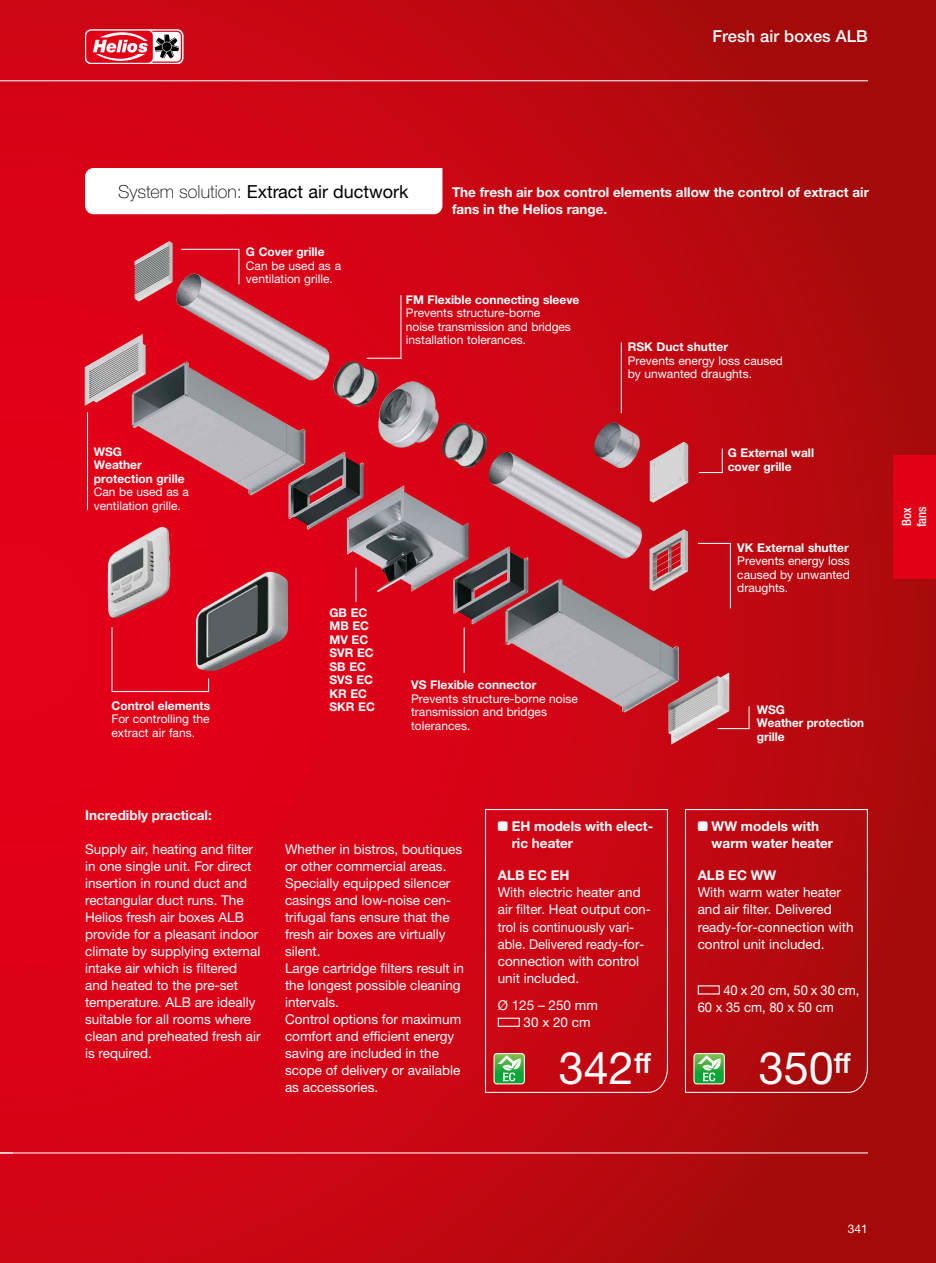
<style>
.page{position:relative;width:936px;height:1263px;background:#fff}
.page>*{position:absolute;margin:0;border:0;box-sizing:border-box;transform-origin:0 0}
.t1{font:45px "Helvetica Neue LTW1 G";color:#fff}
.t2{font:18px "Helvetica Neue LTW1 G";color:#000}
.t3{font:500 16.5px "Helvetica Neue LTW1 G";color:#fff}
.t4{font:13.5px/17px "Helvetica Neue LTW1 G";color:#fff}
.t5{font:700 13.5px/17px "Helvetica Neue LTW1 G";color:#fff}
.t6{font:13.5px/17px "Helvetica Neue LTW1 G";color:#fff;scale:.96 1}
.t7{font:500 condensed 12.75px/15px "Helvetica Neue LTW1 G";color:#fff}
.t8{font:12px/13.5px "Helvetica Neue LTW1 G";color:#fff}
.t9{font:700 12px/13.5px "Helvetica Neue LTW1 G";color:#fff}
.s1{font-weight:100}
.s2{font-family:"Helios";font-weight:400}
</style>
<div class="page">
<img style="left:0;top:0;width:935px;height:1263px">
<img style="left:108px;top:527px;width:62px;height:91px">
<img style="left:196px;top:572px;width:92px;height:100px">
<img style="left:649px;top:442px;width:39px;height:61px">
<img style="left:649px;top:529px;width:39px;height:62px">
<img style="left:484px;top:452px;width:162px;height:111px">
<img style="left:592px;top:422px;width:49px;height:48px">
<img style="left:442px;top:423px;width:46px;height:47px">
<img style="left:375px;top:381px;width:67px;height:70px">
<img style="left:668px;top:673px;width:61px;height:71px">
<img style="left:505px;top:579px;width:174px;height:134px">
<img style="left:453px;top:547px;width:75px;height:77px">
<img style="left:347px;top:485px;width:121px;height:107px">
<img style="left:288px;top:452px;width:75px;height:78px">
<img style="left:132px;top:362px;width:173px;height:134px">
<img style="left:85px;top:334px;width:61px;height:72px">
<img style="left:333px;top:361px;width:46px;height:47px">
<img style="left:172px;top:274px;width:162px;height:111px">
<img style="left:134px;top:241px;width:39px;height:61px">
<hr style="left:87px;top:412px;width:1px;height:98px;background:#fff">
<hr style="left:400px;top:295px;width:1px;height:64px;background:#fff">
<hr style="left:729px;top:543px;width:1px;height:65px;background:#fff">
<hr style="left:620px;top:343px;width:1px;height:70px;background:#fff">
<hr style="left:698px;top:543px;width:31px;height:1px;background:#fff">
<hr style="left:463px;top:628px;width:1px;height:45px;background:#fff">
<hr style="left:355px;top:568px;width:1px;height:34px;background:#fff">
<hr style="left:112px;top:691px;width:96px;height:1px;background:#fff">
<svg style="left:208px;top:678px;width:1px;height:14px"></svg>
<hr style="left:111px;top:627px;width:1px;height:65px;background:#fff">
<hr style="left:366px;top:358px;width:35px;height:1px;background:#fff">
<hr style="left:181px;top:249px;width:57px;height:1px;background:#fff">
<hr style="left:238px;top:249px;width:1px;height:35px;background:#fff">
<svg style="left:698px;top:449px;width:24px;height:24px"></svg>
<svg style="left:748px;top:706px;width:1px;height:22px"></svg>
<hr style="left:717px;top:728px;width:32px;height:1px;background:#fff">
<svg style="left:484px;top:808px;width:184px;height:285px;background:#c90815"></svg>
<div style="left:497px;top:1018px;width:23px;height:9px;border:1px solid #fff"></div>
<svg style="left:684px;top:808px;width:184px;height:285px;background:#b50b11"></svg>
<svg style="left:85px;top:168px;width:357px;height:46px"></svg>
<hr style="left:0;top:1152px;width:867px;height:1px;background:#fff">
<hr style="left:0;top:80px;width:867px;height:1px;background:#fff">
<svg style="left:85px;top:30px;width:98px;height:34px"></svg>
<svg style="left:0;top:1152px;width:13px;height:1px"></svg>
<div style="left:893px;top:455px;width:42px;height:123px;background:#e20017"></div>
<div style="left:493px;top:1053px;width:32px;height:31px;border:1px solid #fff;border-radius:3px"></div>
<svg style="left:494px;top:1053px;width:30px;height:31px"></svg>
<div style="left:693px;top:1053px;width:31px;height:31px;border:1px solid #fff;border-radius:3px"></div>
<svg style="left:694px;top:1053px;width:30px;height:31px"></svg>
<p class="t3" style="left:712px;top:26px;width:157px">Fresh air boxes ALB</p>
<h2 class="t2" style="left:118px;top:180px;width:291px"><span class="s1">System solution:</span> Extract air ductwork</h2>
<p class="t9" style="left:246px;top:245px;width:80px">G Cover grille</p>
<p class="t8" style="left:246px;top:258px;width:97px">Can be used as a ventilation grille.</p>
<p class="t5" style="left:452px;top:184px;width:418px">The fresh air box control elements allow the control of extract air fans in the Helios range.</p>
<p class="t9" style="left:406px;top:293px;width:175px">FM Flexible connecting sleeve</p>
<p class="t8" style="left:406px;top:306px;width:166px">Prevents structure-borne noise transmission and bridges installation tolerances.</p>
<p class="t9" style="left:94px;top:445px;width:92px">WSG<br>Weather protection grille</p>
<p class="t8" style="left:94px;top:485px;width:97px">Can be used as a ventilation grille.</p>
<p class="t9" style="left:329px;top:606px;width:46px">GB EC<br>MB EC<br>MV EC<br>SVR EC<br>SB EC<br>SVS EC<br>KR EC</p>
<p class="t9" style="left:111px;top:699px;width:100px">Control elements</p>
<p class="t9" style="left:329px;top:700px;width:47px">SKR EC</p>
<p class="t8" style="left:111px;top:712px;width:100px">For controlling the extract air fans.</p>
<p class="t9" style="left:411px;top:678px;width:127px">VS Flexible connector</p>
<p class="t8" style="left:411px;top:691px;width:168px">Prevents structure-borne noise transmission and bridges tolerances.</p>
<p class="t9" style="left:627px;top:340px;width:102px">RSK Duct shutter</p>
<p class="t8" style="left:627px;top:354px;width:157px">Prevents energy loss caused by unwanted draughts.</p>
<p class="t9" style="left:727px;top:446px;width:88px">G External wall cover grille</p>
<p class="t9" style="left:737px;top:540px;width:113px">VK External shutter</p>
<p class="t8" style="left:737px;top:554px;width:114px;text-align:justify">Prevents energy loss caused by unwanted draughts.</p>
<p class="t9" style="left:756px;top:703px;width:109px">WSG<br>Weather protection grille</p>
<p class="t5" style="left:85px;top:806px;width:128px">Incredibly practical:</p>
<p class="t4" style="left:85px;top:840px;width:177px">Supply air, heating and filter in one single unit. For direct insertion in round duct and rectangular duct runs. The<br>Helios fresh air boxes ALB provide for a pleasant indoor climate by supplying external intake air which is filtered and heated to the pre-set temperature. ALB are ideally suitable for all rooms where clean and preheated fresh air is required.</p>
<p class="t4" style="left:285px;top:841px;width:180px">Whether in bistros, boutiques or other commercial areas.<br>Specially equipped silencer casings and low-noise cen&shy;trifugal fans ensure that the fresh air boxes are virtually silent.<br>Large cartridge filters result in the longest possible cleaning intervals.<br>Control options for maximum comfort and efficient energy saving are included in the scope of delivery or available as accessories.</p>
<p class="t5" style="left:511px;top:818px;width:143px;text-indent:-14px"><span class="s2">B</span> EH models with elect&shy;ric heater</p>
<p class="t5" style="left:497px;top:867px;width:73px">ALB EC EH</p>
<p class="t4" style="left:497px;top:884px;width:154px">With electric heater and air filter. Heat output con&shy;trol is continuously vari&shy;able. Delivered ready-for&shy;connection with control unit included.</p>
<p class="t4" style="left:523px;top:996px;width:76px;text-indent:-26px">Ø 125 – 250 mm<br>30 x 20 cm</p>
<p class="t5" style="left:711px;top:818px;width:123px;text-indent:-14px"><span class="s2">B</span> WW models with warm water heater</p>
<p class="t5" style="left:697px;top:867px;width:80px">ALB EC WW</p>
<p class="t4" style="left:697px;top:884px;width:157px">With warm water heater and air filter. Delivered ready-for-connection with control unit included.</p>
<p class="t6" style="left:697px;top:981px;width:170px;text-indent:26px">40 x 20 cm, 50 x 30 cm,<br>60 x 35 cm, 80 x 50 cm</p>
<h1 class="t1" style="left:559px;top:1040px;width:94px">342<sup>ff</sup></h1>
<h1 class="t1" style="left:758px;top:1040px;width:94px">350<sup>ff</sup></h1>
<p class="t7" style="left:898px;top:527px;width:23px;rotate:-90deg">Box fans</p>
<p class="t8" style="left:847px;top:1222px;width:22px">341</p>
</div>
